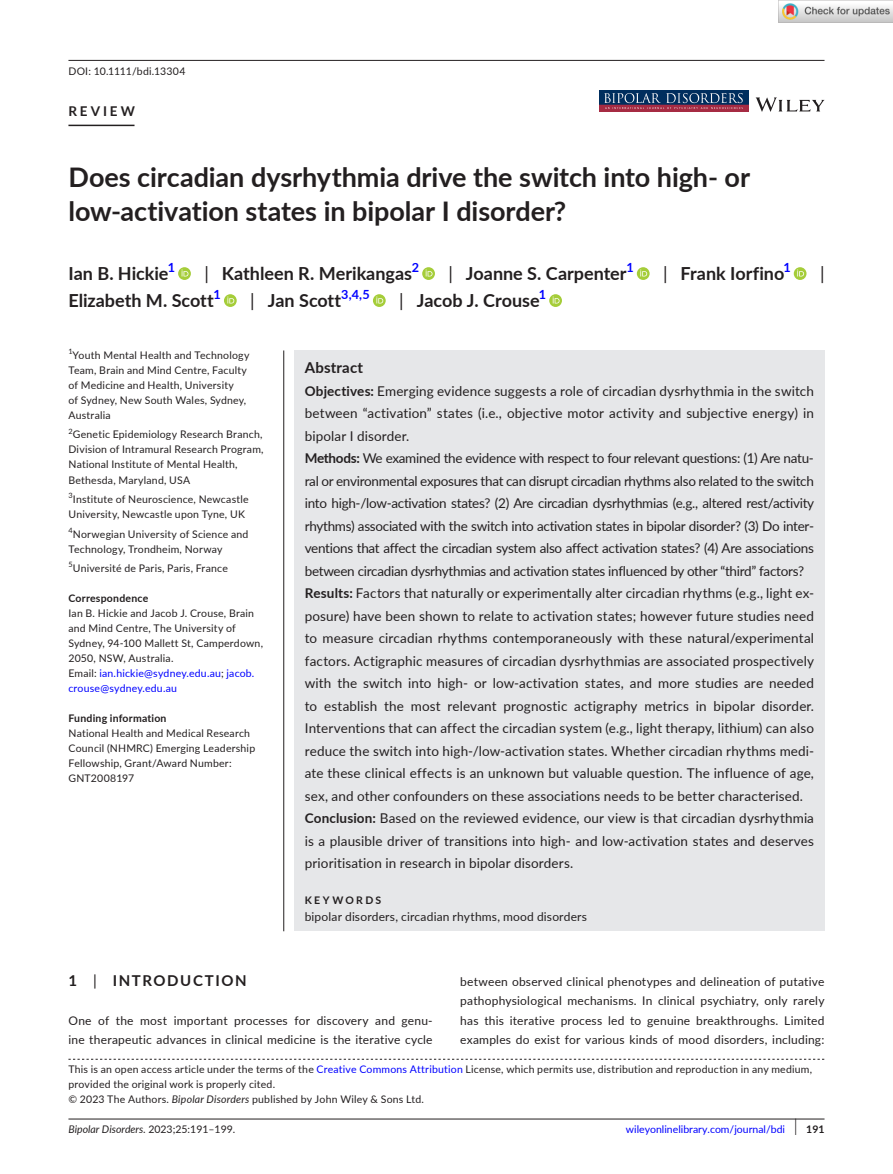
<style>
.page{position:relative;width:893px;height:1174px;background:#fff}
.page>*{position:absolute;margin:0;border:0;box-sizing:border-box;transform-origin:0 0}
.t1{font:700 27px/34.5px "Lato";letter-spacing:-.005em;color:#231f20}
.t2{font:700 18px "Lato";color:#231f20}
.t3{font:18px "Lato";color:#231f20}
.t4{font:700 15px "Lato";letter-spacing:.1em;color:#231f20}
.t5{font:700 15px "Lato";letter-spacing:.015em;color:#231f20}
.t6{font:13.5px/22.5px "Lato";letter-spacing:.005em;color:#231f20}
.t7{font:700 13.5px "Lato";letter-spacing:.215em;color:#231f20}
.t8{font:700 12.6px "Lato";color:#00f}
.t9{font:12px/19.5px "Lato";letter-spacing:.015em;color:#231f20}
.t10{font:10.5px/15px "Lato";letter-spacing:.02em;color:#231f20}
.t11{font:10.5px "Lato";color:#00f}
.t12{font:italic 10.5px "Lato";color:#231f20}
.t13{font:700 10.5px "Lato";letter-spacing:.02em;color:#231f20}
.t14{font:700 10.5px "Lato";letter-spacing:.22em;color:#231f20}
.t15{font:7.35px "Lato";color:#231f20}
.s1{font-weight:400}
.s2{color:#00f}
.s3{font-weight:700}
.s4{font-style:italic}
.s5{font-style:normal}
.s6{font-size:17.4px;color:#231f20}
.s7{font-weight:700;color:#231f20}
</style>
<div class="page">
<hr style="left:68px;top:1118px;width:756px;height:1px;background:#231f20">
<svg style="left:756px;top:97px;width:68px;height:15px"></svg>
<img style="left:599px;top:91px;width:149px;height:21px">
<hr style="left:68px;top:60px;width:756px;height:1px;background:#231f20">
<hr style="left:68px;top:125px;width:67px;height:1px;background:#231f20">
<svg style="left:178px;top:267px;width:13px;height:13px"></svg>
<svg style="left:182px;top:269px;width:6px;height:7px"></svg>
<svg style="left:422px;top:267px;width:13px;height:13px"></svg>
<svg style="left:426px;top:269px;width:6px;height:7px"></svg>
<svg style="left:637px;top:267px;width:13px;height:13px"></svg>
<svg style="left:640px;top:269px;width:7px;height:7px"></svg>
<svg style="left:794px;top:267px;width:12px;height:13px"></svg>
<svg style="left:797px;top:269px;width:7px;height:7px"></svg>
<svg style="left:224px;top:294px;width:13px;height:13px"></svg>
<svg style="left:227px;top:296px;width:7px;height:7px"></svg>
<svg style="left:373px;top:294px;width:13px;height:13px"></svg>
<svg style="left:376px;top:296px;width:7px;height:7px"></svg>
<svg style="left:549px;top:294px;width:13px;height:13px"></svg>
<svg style="left:553px;top:296px;width:7px;height:7px"></svg>
<div style="left:294px;top:350px;width:530px;height:581px;background:#e6e7e9"></div>
<hr style="left:283px;top:350px;width:1px;height:581px;background:#231f20">
<svg style="left:68px;top:1058px;width:756px;height:1px"></svg>
<img style="left:779px;top:0;width:114px;height:23px">
<p class="t10" style="left:68px;top:63px;width:119px">DOI: 10.1111/bdi.13304</p>
<p class="t7" style="left:68px;top:101px;width:68px">REVIEW</p>
<h1 class="t1" style="left:68px;top:159px;width:683px">Does circadian dysrhythmia drive the switch into high- or low-activation states in bipolar I disorder?</h1>
<h2 class="t2" style="left:68px;top:260px;width:102px">Ian B. Hickie</h2>
<p class="t8" style="left:168px;top:258px;width:9px">1</p>
<h2 class="t2" style="left:204px;top:260px;width:209px"><span class="s1">|</span> Kathleen R. Merikangas</h2>
<p class="t8" style="left:412px;top:258px;width:9px">2</p>
<h2 class="t2" style="left:448px;top:260px;width:180px"><span class="s1">|</span> Joanne S. Carpenter</h2>
<p class="t8" style="left:626px;top:258px;width:9px">1</p>
<h2 class="t2" style="left:663px;top:260px;width:123px"><span class="s1">|</span> Frank Iorfino</h2>
<p class="t8" style="left:783px;top:258px;width:9px">1</p>
<h2 class="t3" style="left:820px;top:260px;width:6px">|</h2>
<h2 class="t2" style="left:68px;top:287px;width:147px">Elizabeth M. Scott</h2>
<p class="t8" style="left:214px;top:285px;width:9px">1</p>
<h2 class="t2" style="left:250px;top:287px;width:93px"><span class="s1">|</span> Jan Scott</h2>
<p class="t8" style="left:341px;top:285px;width:30px">3,4,5</p>
<h2 class="t2" style="left:399px;top:287px;width:142px"><span class="s1">|</span> Jacob J. Crouse</h2>
<p class="t8" style="left:539px;top:285px;width:9px">1</p>
<p class="t15" style="left:68px;top:346px;width:6px">1</p>
<p class="t10" style="left:68px;top:347px;width:183px;text-indent:4px">Youth Mental Health and Technology<br>Team, Brain and Mind Centre, Faculty of Medicine and Health, University<br>of Sydney, New South Wales, Sydney,<br>Australia</p>
<p class="t10" style="left:68px;top:427px;width:197px"><sup>2</sup>Genetic Epidemiology Research Branch, Division of Intramural Research Program, National Institute of Mental Health, Bethesda, Maryland, USA</p>
<p class="t10" style="left:68px;top:491px;width:182px"><sup>3</sup>Institute of Neuroscience, Newcastle<br>University, Newcastle upon Tyne, UK</p>
<p class="t10" style="left:68px;top:526px;width:181px"><sup>4</sup>Norwegian University of Science and<br>Technology, Trondheim, Norway</p>
<p class="t10" style="left:68px;top:560px;width:161px"><sup>5</sup>Université de Paris, Paris, France</p>
<p class="t13" style="left:68px;top:590px;width:81px">Correspondence</p>
<p class="t10" style="left:68px;top:605px;width:196px">Ian B. Hickie and Jacob J. Crouse, Brain and Mind Centre, The University of Sydney, 94-100 Mallett St, Camperdown, 2050, NSW, Australia.<br>Email: <span class="s2">ian.hickie@sydney.edu.au</span>; <span class="s2">jacob. crouse@sydney.edu.au</span></p>
<p class="t13" style="left:68px;top:710px;width:100px">Funding information</p>
<p class="t10" style="left:68px;top:725px;width:188px">National Health and Medical Research<br>Council (NHMRC) Emerging Leadership<br>Fellowship, Grant/Award Number:<br>GNT2008197</p>
<p class="t5" style="left:305px;top:356px;width:60px">Abstract</p>
<p class="t6" style="left:305px;top:379px;width:511px"><span class="s3">Objectives:</span> Emerging evidence suggests a role of circadian dysrhythmia in the switch between “activation” states (i.e., objective motor activity and subjective energy) in bipolar I disorder.<br><span class="s3">Methods:</span> We examined the evidence with respect to four relevant questions: (1) Are natu&shy;ral or environmental exposures that can disrupt circadian rhythms also related to the switch into high-/low-activation states? (2) Are circadian dysrhythmias (e.g., altered rest/activity rhythms) associated with the switch into activation states in bipolar disorder? (3) Do inter&shy;ventions that affect the circadian system also affect activation states? (4) Are associations between circadian dysrhythmias and activation states influenced by other “third” factors?<br><span class="s3">Results:</span> Factors that naturally or experimentally alter circadian rhythms (e.g., light ex&shy;posure) have been shown to relate to activation states; however future studies need to measure circadian rhythms contemporaneously with these natural/experimental factors. Actigraphic measures of circadian dysrhythmias are associated prospectively with the switch into high- or low-activation states, and more studies are needed to establish the most relevant prognostic actigraphy metrics in bipolar disorder.<br>Interventions that can affect the circadian system (e.g., light therapy, lithium) can also reduce the switch into high-/low-activation states. Whether circadian rhythms medi&shy;ate these clinical effects is an unknown but valuable question. The influence of age, sex, and other confounders on these associations needs to be better characterised.<br><span class="s3">Conclusion:</span> Based on the reviewed evidence, our view is that circadian dysrhythmia is a plausible driver of transitions into high- and low-activation states and deserves prioritisation in research in bipolar disorders.</p>
<p class="t14" style="left:305px;top:892px;width:78px">KEYWORDS</p>
<p class="t9" style="left:305px;top:906px;width:284px">bipolar disorders, circadian rhythms, mood disorders</p>
<p class="t4" style="left:68px;top:969px;width:180px">1 <span class="s1">|</span> INTRODUCTION</p>
<p class="t9" style="left:68px;top:1010px;width:366px">One of the most important processes for discovery and genu&shy;ine therapeutic advances in clinical medicine is the iterative cycle</p>
<p class="t9" style="left:460px;top:971px;width:366px;text-align:justify">between observed clinical phenotypes and delineation of putative pathophysiological mechanisms. In clinical psychiatry, only rarely has this iterative process led to genuine breakthroughs. Limited examples do exist for various kinds of mood disorders, including:</p>
<p class="t10" style="left:68px;top:1061px;width:745px">This is an open access article under the terms of the <span class="s2">Creative Commons Attribution</span> License, which permits use, distribution and reproduction in any medium, provided the original work is properly cited.<br>© 2023 The Authors. <span class="s4">Bipolar Disorders</span> published by John Wiley &amp; Sons Ltd.</p>
<p class="t12" style="left:68px;top:1121px;width:168px">Bipolar Disorders. <span class="s5">2023;25:191–199.</span></p>
<p class="t11" style="left:626px;top:1121px;width:200px">wileyonlinelibrary.com/journal/bdi <span class="s6">|</span> <span class="s7">191</span></p>
</div>
